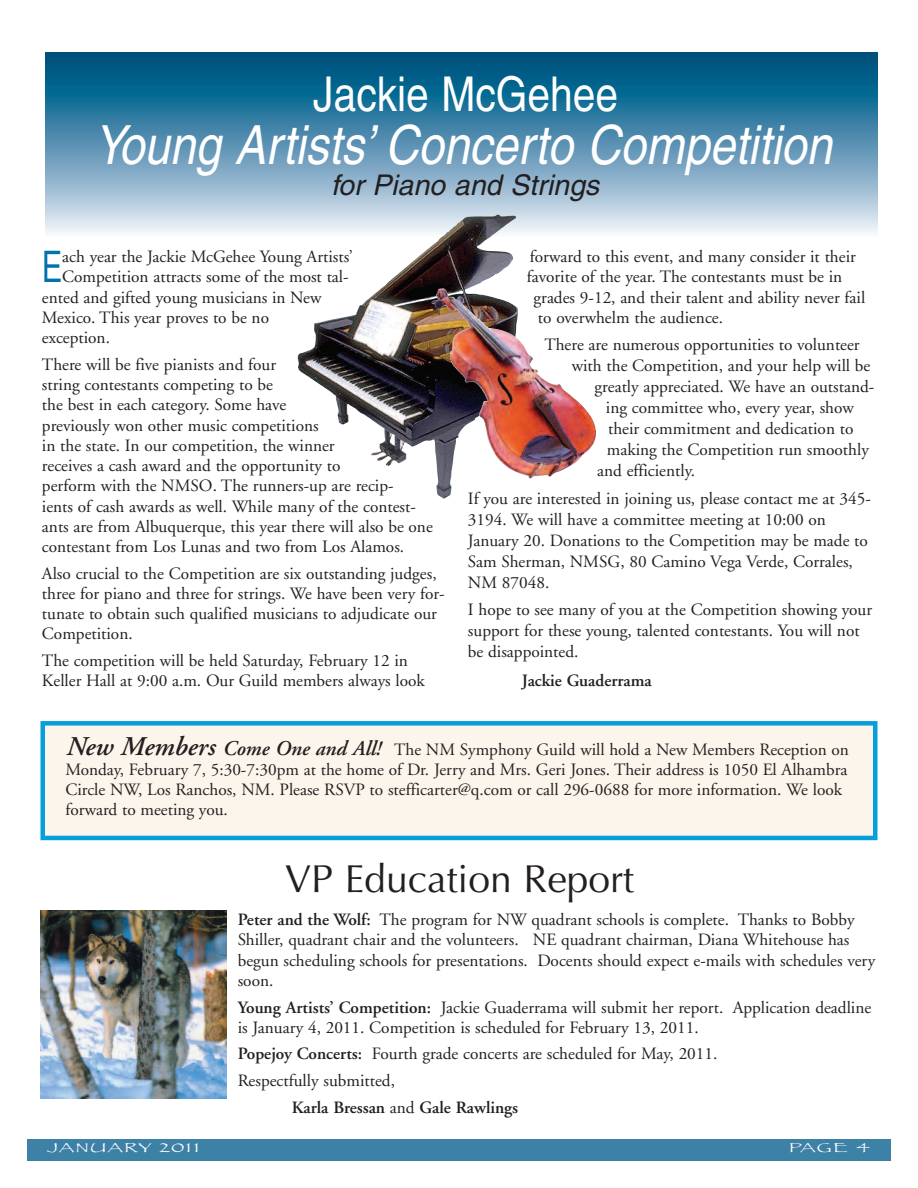
<style>
.page{position:relative;width:918px;height:1188px;background:#fff}
.page>*{position:absolute;margin:0;border:0;box-sizing:border-box;transform-origin:0 0}
.t1{font:italic 54px "Helvetica";color:#fff;scale:.85 1}
.t2{font:48px "Helvetica";color:#fff;scale:.85 1}
.t3{font:43.5px "Arial";color:#0073ab;scale:.7 1}
.t4{font:39px "Optima";color:#231f20}
.t5{font:italic 28.5px "Helvetica";color:#231f20}
.t6{font:17.25px/20.2px "Adobe Garamond";color:#231f20}
.t7{font:600 17.25px "Adobe Garamond";color:#231f20}
.t8{font:13.5px "Papyrus Plain";letter-spacing:.075em;color:#fff;scale:1.5 1}
.s1{font-weight:600;font-style:italic;font-size:27px}
.s2{font-weight:600;font-style:italic;font-size:21px}
.s3{font-weight:600}
.s4{font-weight:400}
</style>
<div class="page">
<div style="left:27px;top:1080px;width:864px;height:81px;background:#3e81a7"></div>
<div style="left:23px;top:1042px;width:871px;height:96px;background:#fff"></div>
<svg style="left:45px;top:52px;width:832px;height:181px;background:#5993b2"></svg>
<img style="left:297px;top:214px;width:221px;height:285px">
<img style="left:432px;top:288px;width:63px;height:41px">
<div style="left:45px;top:726px;width:828px;height:110px;background:#fbf5eb"></div>
<div style="left:40px;top:721px;width:838px;height:119px;border:4px solid #069edb"></div>
<img style="left:40px;top:911px;width:186px;height:187px">
<h2 class="t2" style="left:313px;top:76px;width:360px">Jackie McGehee</h2>
<h1 class="t1" style="left:95px;top:125px;width:869px">Young Artists’ Concerto Competition</h1>
<h3 class="t5" style="left:331px;top:175px;width:270px">for Piano and Strings</h3>
<h3 class="t3" style="left:42px;top:243px;width:30px">E</h3>
<p class="t6" style="left:62px;top:248px;width:292px">ach year the Jackie McGehee Young Artists’</p>
<p class="t6" style="left:62px;top:268px;width:288px">Competition attracts some of the most tal-</p>
<p class="t6" style="left:42px;top:288px;width:281px">ented and gifted young musicians in New</p>
<p class="t6" style="left:42px;top:309px;width:229px">Mexico. This year proves to be no</p>
<p class="t6" style="left:42px;top:329px;width:70px">exception.</p>
<p class="t6" style="left:42px;top:356px;width:392px">There will be five pianists and four<br>string contestants competing to be<br>the best in each category. Some have<br>previously won other music competitions<br>in the state. In our competition, the winner<br>receives a cash award and the opportunity to<br>perform with the NMSO. The runners-up are recip-<br>ients of cash awards as well. While many of the contest&shy;ants are from Albuquerque, this year there will also be one contestant from Los Lunas and two from Los Alamos.</p>
<p class="t6" style="left:42px;top:565px;width:404px">Also crucial to the Competition are six outstanding judges, three for piano and three for strings. We have been very for&shy;tunate to obtain such qualified musicians to adjudicate our Competition.</p>
<p class="t6" style="left:42px;top:652px;width:384px">The competition will be held Saturday, February 12 in<br>Keller Hall at 9:00 a.m. Our Guild members always look</p>
<p class="t6" style="left:530px;top:248px;width:327px">forward to this event, and many consider it their</p>
<p class="t6" style="left:527px;top:268px;width:317px">favorite of the year. The contestants must be in</p>
<p class="t6" style="left:534px;top:288px;width:333px">grades 9-12, and their talent and ability never fail</p>
<p class="t6" style="left:538px;top:309px;width:187px">to overwhelm the audience.</p>
<p class="t6" style="left:544px;top:336px;width:317px">There are numerous opportunities to volunteer</p>
<p class="t6" style="left:572px;top:357px;width:300px">with the Competition, and your help will be</p>
<p class="t6" style="left:595px;top:378px;width:281px">greatly appreciated. We have an outstand-</p>
<p class="t6" style="left:606px;top:399px;width:249px">ing committee who, every year, show</p>
<p class="t6" style="left:608px;top:420px;width:247px">their commitment and dedication to</p>
<p class="t6" style="left:607px;top:441px;width:264px">making the Competition run smoothly</p>
<p class="t6" style="left:597px;top:462px;width:99px">and efficiently.</p>
<p class="t6" style="left:468px;top:489px;width:405px;line-height:21px">If you are interested in joining us, please contact me at 345- 3194. We will have a committee meeting at 10:00 on January 20. Donations to the Competition may be made to Sam Sherman, NMSG, 80 Camino Vega Verde, Corrales, NM 87048.</p>
<p class="t6" style="left:468px;top:601px;width:406px;line-height:21px">I hope to see many of you at the Competition showing your support for these young, talented contestants. You will not be disappointed.</p>
<p class="t7" style="left:522px;top:674px;width:131px">Jackie Guaderrama</p>
<p class="t6" style="left:65px;top:741px;width:785px"><span class="s1">New Members</span> <span class="s2">Come One and All!</span> The NM Symphony Guild will hold a New Members Reception on Monday, February 7, 5:30-7:30pm at the home of Dr. Jerry and Mrs. Geri Jones. Their address is 1050 El Alhambra Circle NW, Los Ranchos, NM. Please RSVP to stefficarter@q.com or call 296-0688 for more information. We look forward to meeting you.</p>
<h3 class="t4" style="left:285px;top:863px;width:350px">VP Education Report</h3>
<p class="t6" style="left:238px;top:911px;width:639px"><span class="s3">Peter and the Wolf:</span> The program for NW quadrant schools is complete. Thanks to Bobby Shiller, quadrant chair and the volunteers. NE quadrant chairman, Diana Whitehouse has begun scheduling schools for presentations. Docents should expect e-mails with schedules very soon.</p>
<p class="t6" style="left:238px;top:998px;width:635px"><span class="s3">Young Artists’ Competition:</span> Jackie Guaderrama will submit her report. Application deadline is January 4, 2011. Competition is scheduled for February 13, 2011.</p>
<p class="t6" style="left:238px;top:1045px;width:481px"><span class="s3">Popejoy Concerts:</span> Fourth grade concerts are scheduled for May, 2011.</p>
<p class="t6" style="left:238px;top:1072px;width:159px">Respectfully submitted,</p>
<p class="t7" style="left:292px;top:1101px;width:228px">Karla Bressan <span class="s4">and</span> Gale Rawlings</p>
<p class="t8" style="left:47px;top:1140px;width:103px">JANUARY 2011</p>
<p class="t8" style="left:789px;top:1140px;width:55px">PAGE 4</p>
</div>
